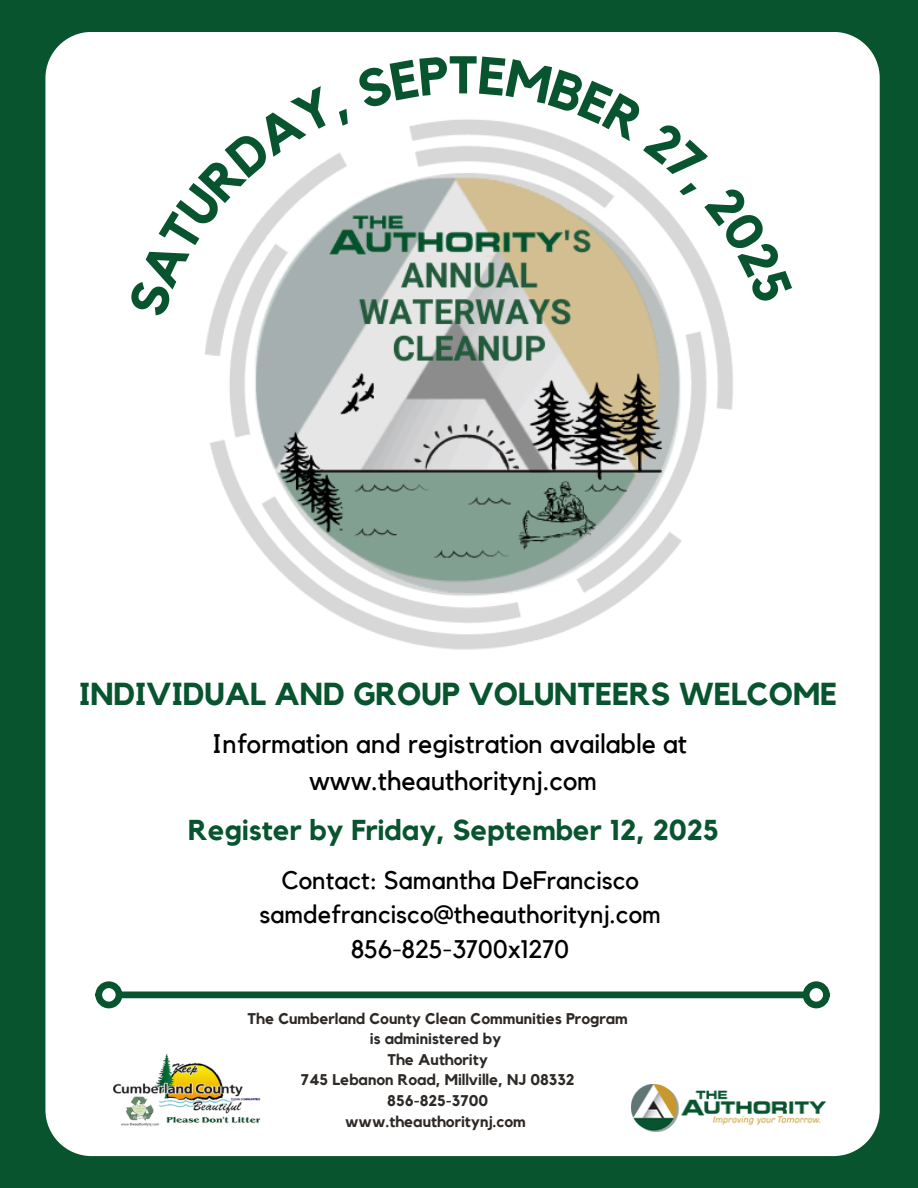
<style>
.page{position:relative;width:918px;height:1188px;background:#08542e}
.page>*{position:absolute;margin:0;border:0;box-sizing:border-box;transform-origin:0 0}
.t1{font:700 52.35px "Kollektif";color:#08542e}
.t2{font:700 31.65px "Kollektif";color:#08542e}
.t3{font:700 28.65px "Kollektif";color:#08542e}
.t4{font:26.85px/37.2px "Kollektif";color:#000;text-align:center}
.t5{font:25.35px/34.8px "Kollektif";color:#000;text-align:center}
.t6{font:700 15.45px "Kollektif";color:#2d2926}
</style>
<div class="page">
<div style="left:45px;top:32px;width:835px;height:1124px;background:#fff;border-radius:46px"></div>
<img style="left:165px;top:89px;width:589px;height:589px;border-radius:50%">
<img style="left:113px;top:1054px;width:148px;height:73px">
<img style="left:631px;top:1085px;width:195px;height:47px">
<div style="left:122px;top:991px;width:681px;height:7px;background:#08542e"></div>
<div style="left:95px;top:981px;width:27px;height:27px;border:7px solid #08542e;border-radius:50%"></div>
<div style="left:803px;top:981px;width:27px;height:27px;border:7px solid #08542e;border-radius:50%"></div>
<svg style="left:172px;top:89px;width:277px;height:229px"></svg>
<svg style="left:479px;top:90px;width:264px;height:214px"></svg>
<h1 class="t1" style="left:449px;top:51px;width:31px">T</h1>
<h2 class="t2" style="left:79px;top:679px;width:760px">INDIVIDUAL AND GROUP VOLUNTEERS WELCOME</h2>
<h3 class="t4" style="left:212px;top:726px;width:477px">Information and registration available at www.theauthoritynj.com</h3>
<h3 class="t3" style="left:188px;top:816px;width:532px">Register by Friday, September 12, 2025</h3>
<h3 class="t5" style="left:260px;top:863px;width:403px">Contact: Samantha DeFrancisco samdefrancisco@theauthoritynj.com<br>856-825-3700x1270</h3>
<p class="t6" style="left:248px;top:1011px;width:382px">The Cumberland County Clean Communities Program</p>
<h2 class="t6" style="left:370px;top:1032px;width:133px">is administered by</h2>
<h4 class="t6" style="left:387px;top:1052px;width:102px">The Authority</h4>
<h3 class="t6" style="left:301px;top:1073px;width:275px">745 Lebanon Road, Millville, NJ 08332</h3>
<h4 class="t6" style="left:387px;top:1093px;width:102px">856-825-3700</h4>
<p class="t6" style="left:345px;top:1114px;width:182px">www.theauthoritynj.com</p>
</div>
